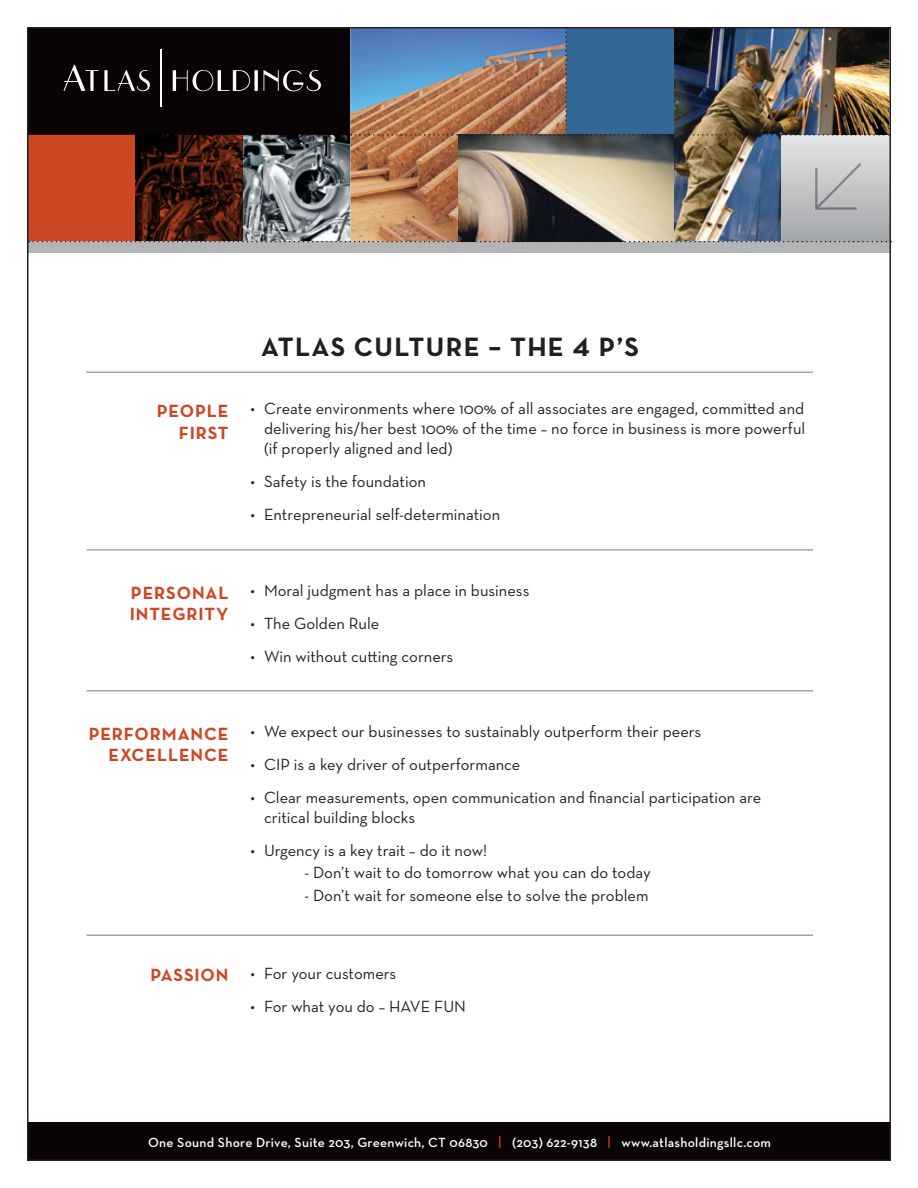
<style>
.page{position:relative;width:918px;height:1188px;background:#fff}
.page>*{position:absolute;margin:0;border:0;box-sizing:border-box;transform-origin:0 0}
.t1{font:700 27px "Neutraface Text";letter-spacing:.05em;color:#231f20}
.t2{font:700 18px/21.6px "Neutraface Text";letter-spacing:.05em;color:#cc4722;text-align:right}
.t3{font:16.5px/19.5px "Neutraface Text";color:#231f20;text-align:justify}
.t4{font:600 13.5px "Neutraface Text";letter-spacing:.02em;color:#fff}
.s1{color:#cc4722}
</style>
<div class="page">
<div style="left:28px;top:1123px;width:863px;height:37px;background:#090305"></div>
<div style="left:27px;top:241px;width:863px;height:11px;background:#b2b4b6"></div>
<hr style="left:86px;top:372px;width:727px;height:1px;background:#a3a5a8">
<hr style="left:86px;top:549px;width:727px;height:2px;background:#a3a5a8">
<hr style="left:86px;top:690px;width:727px;height:2px;background:#a3a5a8">
<hr style="left:86px;top:934px;width:727px;height:2px;background:#a3a5a8">
<img style="left:30px;top:30px;width:858px;height:212px">
<p class="t2" style="left:157px;top:400px;width:73px">PEOPLE<br>FIRST</p>
<h1 class="t1" style="left:261px;top:329px;width:35px">ATLAS</h1>
<h1 class="t1" style="left:354px;top:329px;width:285px">CULTURE – THE 4 P’S</h1>
<p class="t3" style="left:264px;top:399px;width:543px;text-indent:-13px">• Create environments where 100% of all associates are engaged, committed and delivering his/her best 100% of the time – no force in business is more powerful (if properly aligned and led)</p>
<p class="t3" style="left:251px;top:471px;width:177px">• Safety is the foundation</p>
<p class="t3" style="left:251px;top:504px;width:251px">• Entrepreneurial self-determination</p>
<p class="t2" style="left:130px;top:582px;width:100px;text-align:left">PERSONAL<br>INTEGRITY</p>
<p class="t3" style="left:251px;top:581px;width:280px">• Moral judgment has a place in business</p>
<p class="t3" style="left:251px;top:614px;width:130px">• The Golden Rule</p>
<p class="t3" style="left:251px;top:647px;width:204px">• Win without cutting corners</p>
<p class="t2" style="left:89px;top:723px;width:141px">PERFORMANCE<br>EXCELLENCE</p>
<p class="t3" style="left:251px;top:721px;width:452px">• We expect our businesses to sustainably outperform their peers</p>
<p class="t3" style="left:251px;top:754px;width:271px">• CIP is a key driver of outperformance</p>
<p class="t3" style="left:264px;top:787px;width:499px;text-indent:-13px">• Clear measurements, open communication and financial participation are critical building blocks</p>
<p class="t3" style="left:251px;top:840px;width:238px">• Urgency is a key trait – do it now!</p>
<p class="t3" style="left:305px;top:862px;width:348px">- Don’t wait to do tomorrow what you can do today</p>
<p class="t3" style="left:305px;top:885px;width:346px">- Don’t wait for someone else to solve the problem</p>
<p class="t2" style="left:150px;top:964px;width:80px">PASSION</p>
<p class="t3" style="left:251px;top:963px;width:147px">• For your customers</p>
<p class="t3" style="left:251px;top:996px;width:217px">• For what you do – HAVE FUN</p>
<p class="t4" style="left:148px;top:1134px;width:624px">One Sound Shore Drive, Suite 203, Greenwich, CT 06830 <span class="s1">|</span> (203) 622-9138 <span class="s1">|</span> www.atlasholdingsllc.com</p>
</div>
